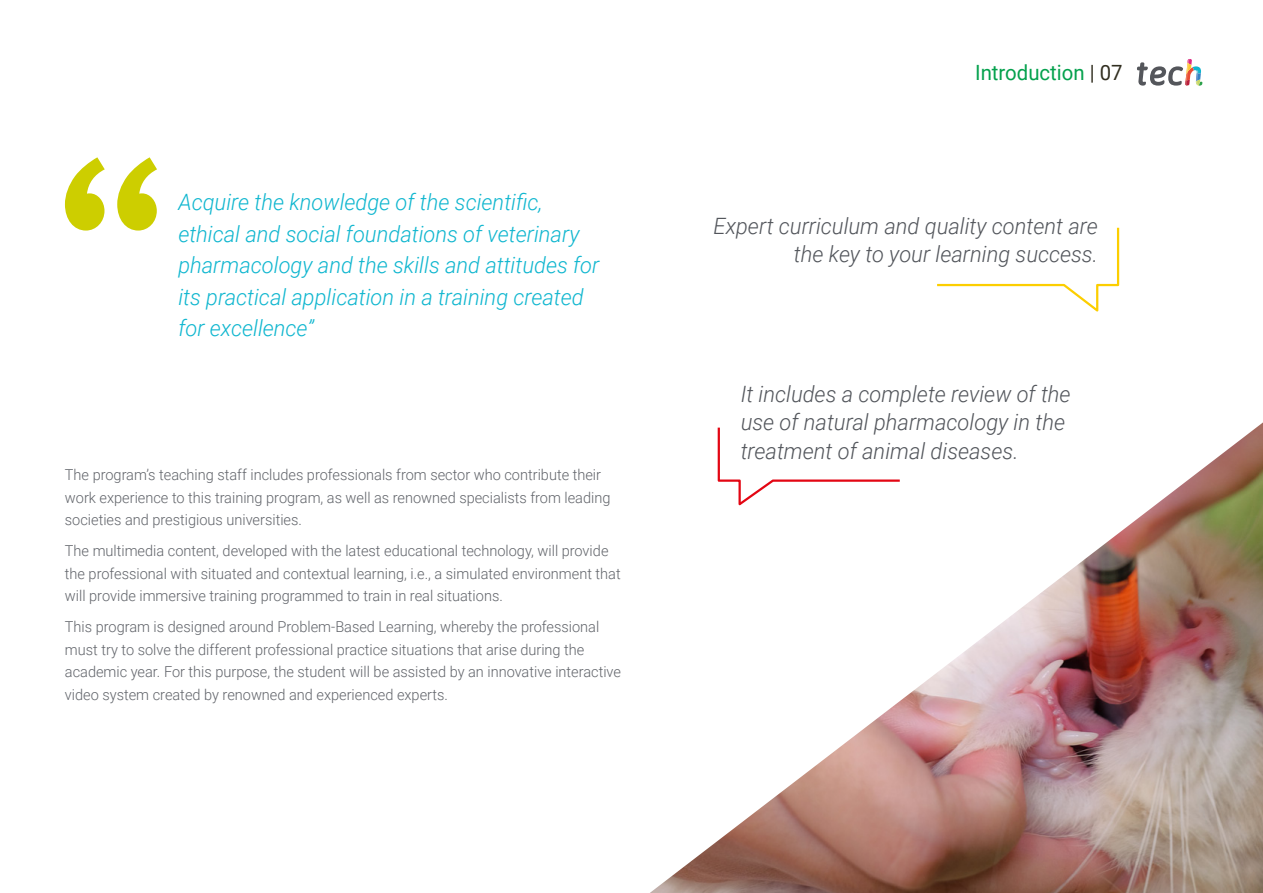
<style>
.page{position:relative;width:1263px;height:893px;background:#fff}
.page>*{position:absolute;margin:0;border:0;box-sizing:border-box;transform-origin:0 0}
.t1{font:italic 300 22.5px/31.5px "Roboto";color:#0fb6cf}
.t2{font:italic 300 22.5px/28.5px "Roboto";color:#52555b;text-align:right}
.t3{font:21px "Roboto";color:#04a14d}
.t4{font:300 15px/22.5px "Roboto";color:#61646a}
.s1{color:#312e20}
</style>
<div class="page">
<svg style="left:65px;top:157px;width:92px;height:74px"></svg>
<svg style="left:937px;top:227px;width:183px;height:85px"></svg>
<img style="left:650px;top:422px;width:613px;height:471px">
<svg style="left:716px;top:425px;width:186px;height:83px"></svg>
<svg style="left:1137px;top:59px;width:65px;height:27px"></svg>
<h1 class="t1" style="left:178px;top:186px;width:423px">Acquire the knowledge of the scientific, ethical and social foundations of veterinary pharmacology and the skills and attitudes for its practical application in a training created for excellence”</h1>
<p class="t4" style="left:65px;top:463px;width:547px">The program’s teaching staff includes professionals from sector who contribute their work experience to this training program, as well as renowned specialists from leading societies and prestigious universities.</p>
<p class="t4" style="left:65px;top:539px;width:557px">The multimedia content, developed with the latest educational technology, will provide the professional with situated and contextual learning, i.e., a simulated environment that will provide immersive training programmed to train in real situations.</p>
<p class="t4" style="left:65px;top:615px;width:558px">This program is designed around Problem-Based Learning, whereby the professional must try to solve the different professional practice situations that arise during the academic year. For this purpose, the student will be assisted by an innovative interactive video system created by renowned and experienced experts.</p>
<h2 class="t3" style="left:975px;top:57px;width:149px">Introduction <span class="s1">| 07</span></h2>
<h1 class="t2" style="left:713px;top:211px;width:386px">Expert curriculum and quality content are the key to your learning success.</h1>
<h1 class="t2" style="left:741px;top:378px;width:331px;text-align:left">It includes a complete review of the use of natural pharmacology in the treatment of animal diseases.</h1>
</div>
